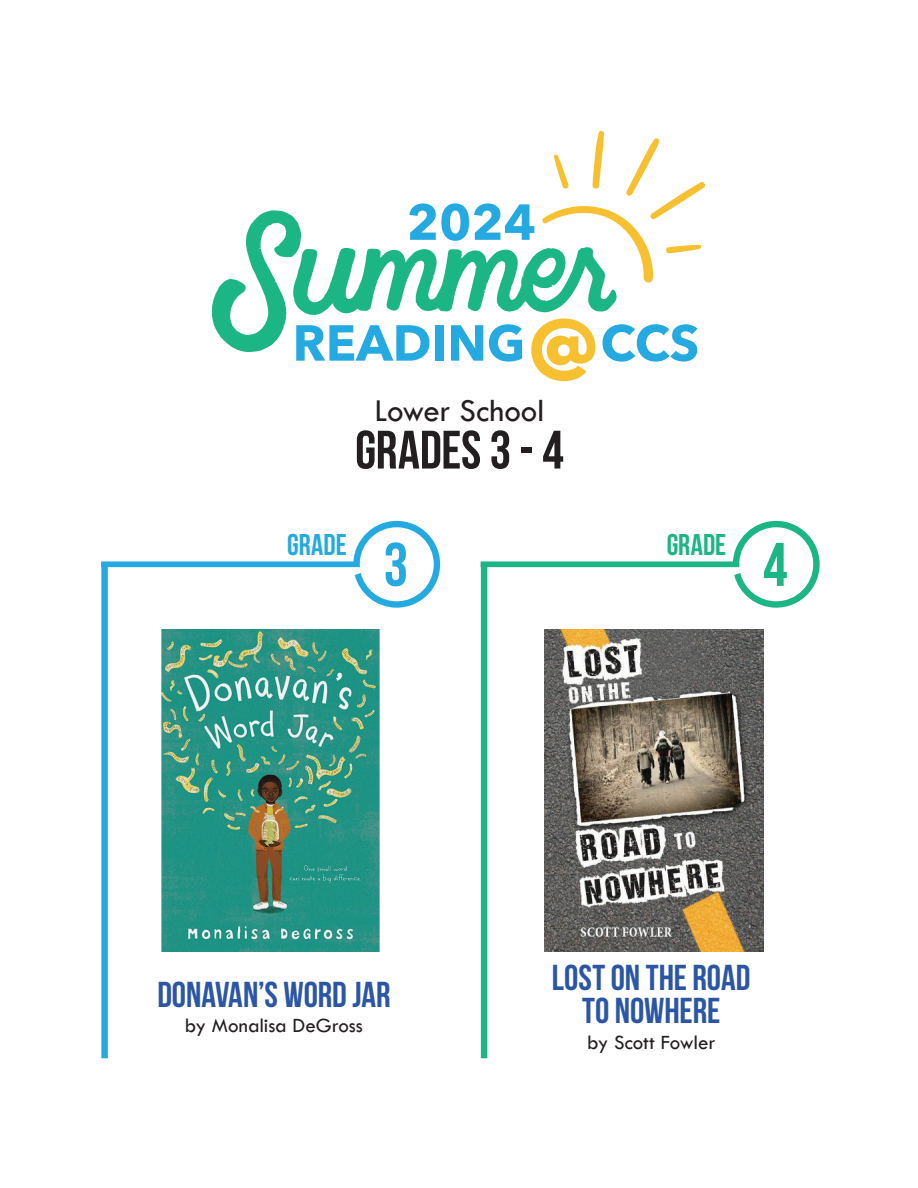
<style>
.page{position:relative;width:918px;height:1188px;background:#fff}
.page>*{position:absolute;margin:0;border:0;box-sizing:border-box;transform-origin:0 0}
.t1{font:61.5px "Bebas Neue";color:#1cb584}
.t2{font:61.5px "Bebas Neue";color:#24aae1}
.t3{font:54px "Bebas Neue";letter-spacing:-.005em;color:#231f20}
.t4{font:700 50.1px "Avenir Next";color:#24aae1}
.t5{font:36px/33px "Bebas Neue";color:#2b56a5;text-align:center}
.t6{font:500 33px "Tw Cen";letter-spacing:-.005em;color:#231f20}
.t7{font:30px "Bebas Neue";color:#1cb584}
.t8{font:30px "Bebas Neue";color:#24aae1}
.t9{font:500 21px "Tw Cen";letter-spacing:-.005em;color:#231f20}
</style>
<div class="page">
<svg style="left:481px;top:521px;width:339px;height:537px"></svg>
<svg style="left:212px;top:130px;width:493px;height:251px"></svg>
<svg style="left:101px;top:521px;width:339px;height:537px"></svg>
<h3 class="t4" style="left:407px;top:179px;width:131px">2024</h3>
<h3 class="t4" style="left:293px;top:300px;width:234px">READING</h3>
<h3 class="t4" style="left:601px;top:300px;width:100px">CCS</h3>
<p class="t6" style="left:375px;top:390px;width:171px">Lower School</p>
<h2 class="t3" style="left:355px;top:420px;width:210px">GRADES 3 - 4</h2>
<p class="t8" style="left:287px;top:528px;width:61px">GRADE</p>
<h1 class="t2" style="left:384px;top:531px;width:26px">3</h1>
<p class="t7" style="left:667px;top:528px;width:61px">GRADE</p>
<h1 class="t1" style="left:763px;top:531px;width:26px">4</h1>
<p class="t5" style="left:157px;top:977px;width:235px">DONAVAN’S WORD JAR</p>
<p class="t9" style="left:185px;top:1013px;width:179px">by Monalisa DeGross</p>
<p class="t5" style="left:552px;top:961px;width:200px">LOST ON THE ROAD<br>TO NOWHERE</p>
<p class="t9" style="left:587px;top:1029px;width:130px">by Scott Fowler</p>
</div>
